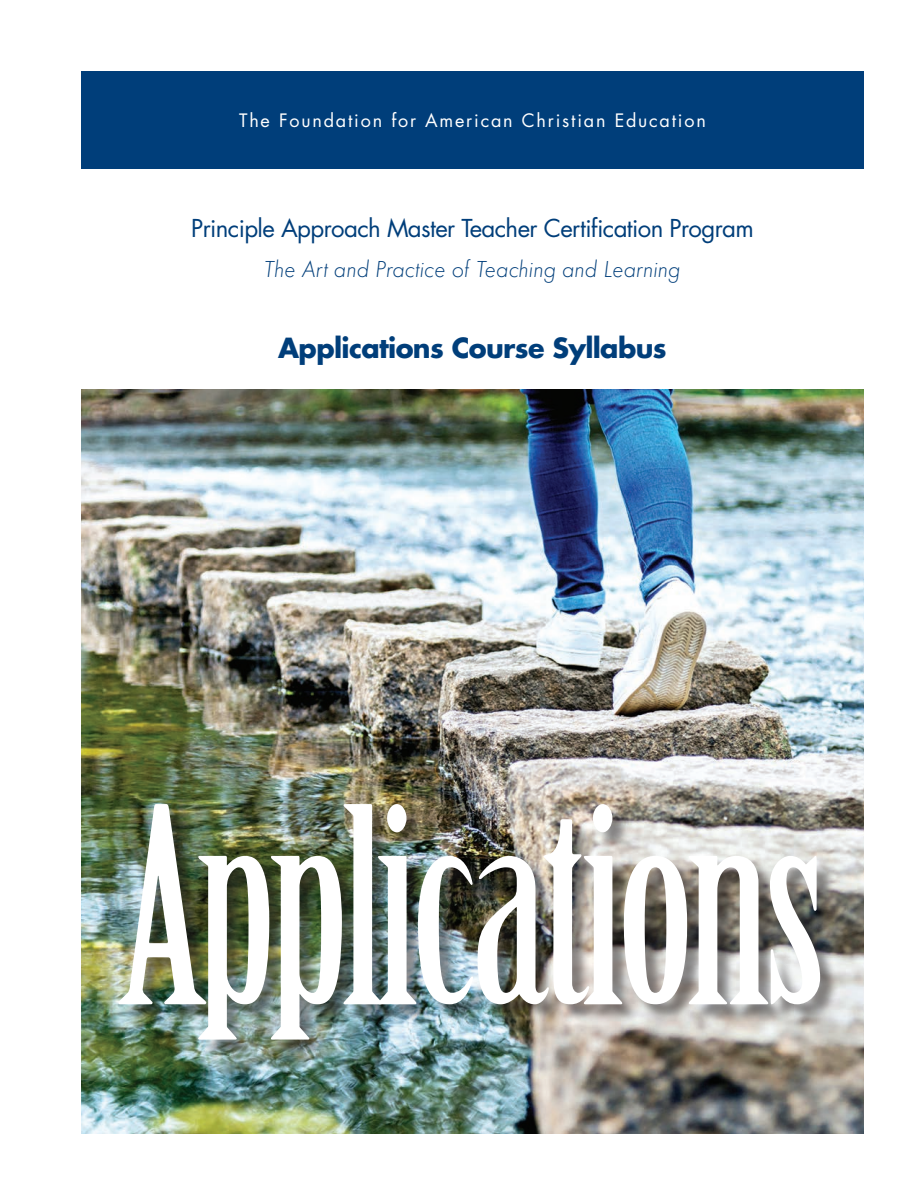
<style>
.page{position:relative;width:918px;height:1188px;background:#fff}
.page>*{position:absolute;margin:0;border:0;box-sizing:border-box;transform-origin:0 0}
.t1{font:267px "Birch";letter-spacing:-.025em;color:#fff}
.t2{font:700 27px "Futura";letter-spacing:-.025em;color:#003e7a}
.t3{font:24px "Futura";letter-spacing:-.025em;color:#003e7a}
.t4{font:italic 300 24px "Futura T";color:#003e7a}
.t5{font:18px "Futura";letter-spacing:.1em;color:#fff}
</style>
<div class="page">
<div style="left:81px;top:71px;width:783px;height:97px;background:#003e7a"></div>
<img style="left:81px;top:389px;width:783px;height:745px">
<div style="left:122px;top:806px;width:717px;height:252px;background:#231f20;opacity:.5"></div>
<p class="t5" style="left:239px;top:108px;width:468px">The Foundation for American Christian Education</p>
<p class="t3" style="left:191px;top:212px;width:564px">Principle Approach Master Teacher Certification Program</p>
<p class="t4" style="left:264px;top:255px;width:418px">The Art and Practice of Teaching and Learning</p>
<p class="t2" style="left:278px;top:330px;width:390px">Applications Course Syllabus</p>
<h1 class="t1" style="left:118px;top:768px;width:711px">Applications</h1>
</div>
